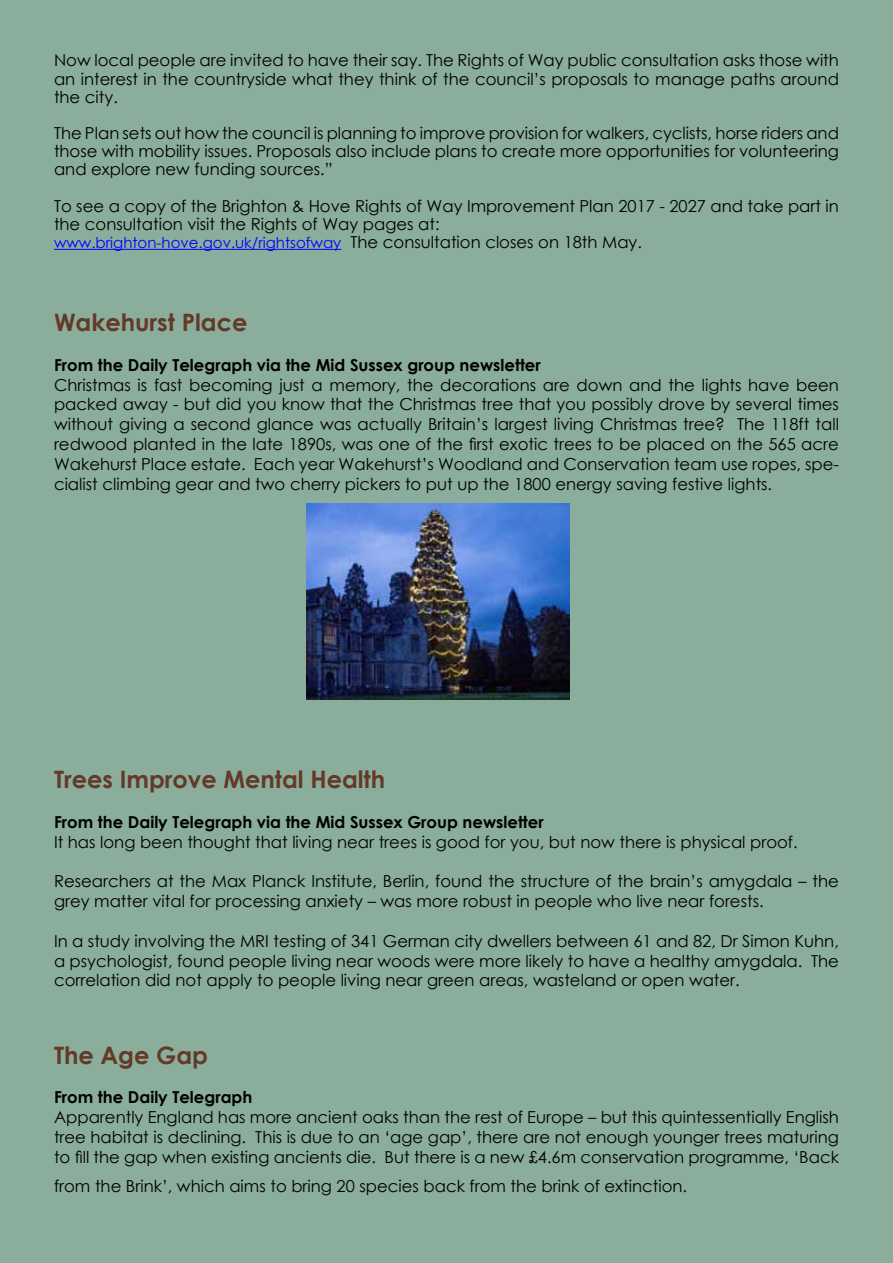
<style>
.page{position:relative;width:893px;height:1263px;background:#8aad9c}
.page>*{position:absolute;margin:0;border:0;box-sizing:border-box;transform-origin:0 0}
.t1{font:700 24px "Century Gothic";color:#643927}
.t2{font:16.5px/19.8px "Century Gothic";color:#000;text-align:justify}
.t3{font:700 16.5px "Century Gothic";color:#000}
.t4{font:15px "Century Gothic";color:#00f}
.s1{font-size:16.5px;color:#000}
</style>
<div class="page">
<hr style="left:54px;top:249px;width:287px;height:1px;background:#00f">
<img style="left:306px;top:504px;width:264px;height:195px">
<p class="t2" style="left:54px;top:51px;width:786px;line-height:18.1px">Now local people are invited to have their say. The Rights of Way public consultation asks those with an interest in the countryside what they think of the council’s proposals to manage paths around the city.</p>
<p class="t2" style="left:54px;top:124px;width:786px;line-height:18.1px">The Plan sets out how the council is planning to improve provision for walkers, cyclists, horse riders and those with mobility issues. Proposals also include plans to create more opportunities for volunteering and explore new funding sources.”</p>
<p class="t2" style="left:54px;top:196px;width:786px;line-height:18.1px">To see a copy of the Brighton &amp; Hove Rights of Way Improvement Plan 2017 - 2027 and take part in the consultation visit the Rights of Way pages at:</p>
<p class="t4" style="left:54px;top:232px;width:589px">www.brighton-hove.gov.uk/rightsofway <span class="s1">The consultation closes on 18th May.</span></p>
<h1 class="t1" style="left:54px;top:304px;width:195px">Wakehurst Place</h1>
<p class="t3" style="left:54px;top:352px;width:488px">From the Daily Telegraph via the Mid Sussex group newsletter</p>
<p class="t2" style="left:54px;top:374px;width:786px">Christmas is fast becoming just a memory, the decorations are down and the lights have been packed away - but did you know that the Christmas tree that you possibly drove by several times without giving a second glance was actually Britain’s largest living Christmas tree? The 118ft tall redwood planted in the late 1890s, was one of the first exotic trees to be placed on the 565 acre Wakehurst Place estate. Each year Wakehurst’s Woodland and Conservation team use ropes, spe&shy;cialist climbing gear and two cherry pickers to put up the 1800 energy saving festive lights.</p>
<h1 class="t1" style="left:54px;top:761px;width:333px">Trees Improve Mental Health</h1>
<p class="t3" style="left:54px;top:809px;width:491px">From the Daily Telegraph via the Mid Sussex Group newsletter</p>
<p class="t2" style="left:54px;top:832px;width:745px">It has long been thought that living near trees is good for you, but now there is physical proof.</p>
<p class="t2" style="left:54px;top:871px;width:786px">Researchers at the Max Planck Institute, Berlin, found the structure of the brain’s amygdala – the grey matter vital for processing anxiety – was more robust in people who live near forests.</p>
<p class="t2" style="left:54px;top:931px;width:786px">In a study involving the MRI testing of 341 German city dwellers between 61 and 82, Dr Simon Kuhn, a psychologist, found people living near woods were more likely to have a healthy amygdala. The correlation did not apply to people living near green areas, wasteland or open water.</p>
<h1 class="t1" style="left:54px;top:1037px;width:156px">The Age Gap</h1>
<p class="t3" style="left:54px;top:1085px;width:200px">From the Daily Telegraph</p>
<p class="t2" style="left:54px;top:1107px;width:786px">Apparently England has more ancient oaks than the rest of Europe – but this quintessentially English tree habitat is declining. This is due to an ‘age gap’, there are not enough younger trees maturing to fill the gap when existing ancients die. But there is a new £4.6m conservation programme, ‘Back</p>
<p class="t2" style="left:54px;top:1175px;width:635px">from the Brink’, which aims to bring 20 species back from the brink of extinction.</p>
</div>
